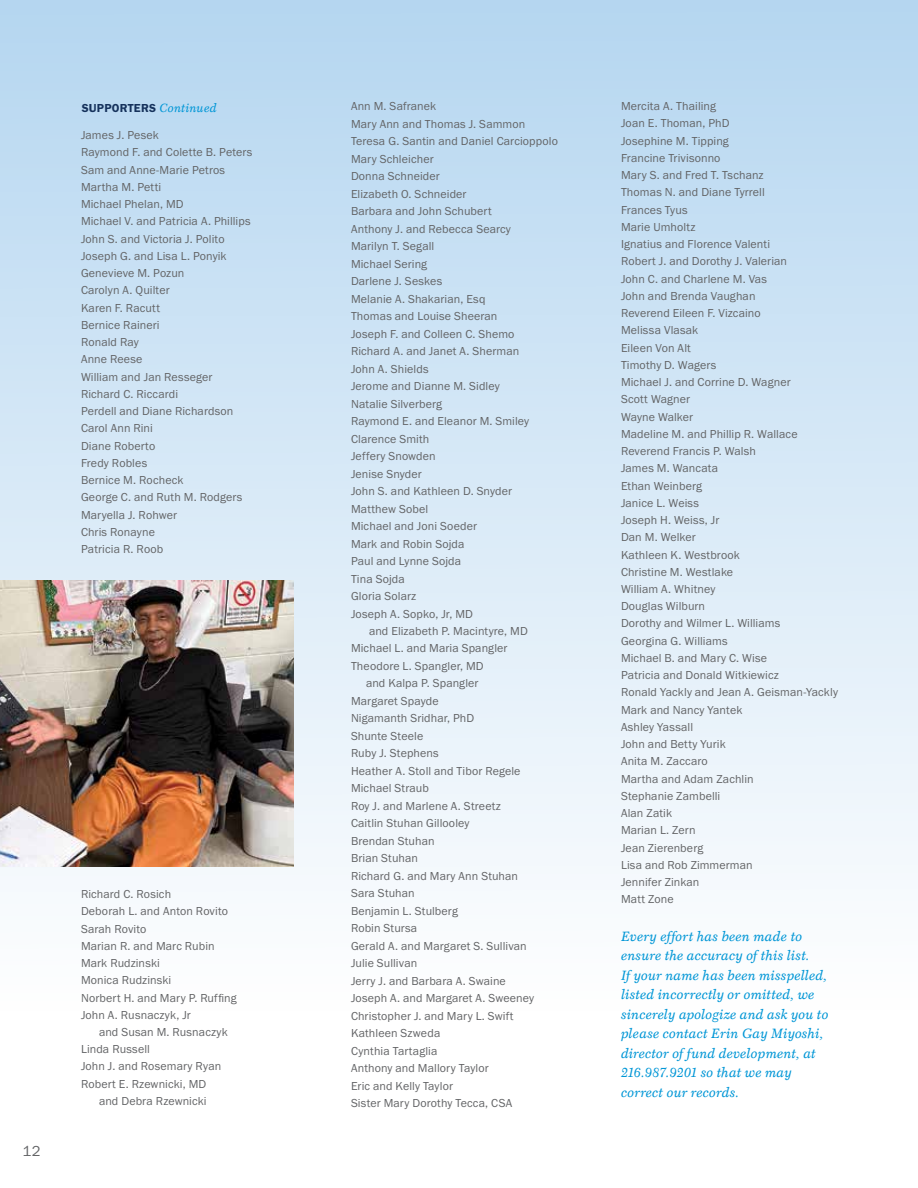
<style>
.page{position:relative;width:918px;height:1188px;background:#fff}
.page>*{position:absolute;margin:0;border:0;box-sizing:border-box;transform-origin:0 0}
.t1{font:15px "Franklin Gothic URW Boo";color:#636466}
.t2{font:italic 13.5px/19.5px "Mt.Augustine";letter-spacing:.03em;color:#0096d6}
.t3{font:12px/17.2px "Franklin Gothic URW Boo";letter-spacing:.01em;color:#636466}
.t4{font:12px "Franklin Gothic URW Dem";letter-spacing:.015em;color:#16325c}
.s1{font-family:"Mt.Augustine";font-style:italic;color:#0096d6}
</style>
<div class="page">
<div style="left:0;top:0;width:918px;height:1011px;background:linear-gradient(to bottom,#b5d6f0,#fefefe)"></div>
<img style="left:0;top:581px;width:294px;height:286px">
<p class="t4" style="left:82px;top:101px;width:136px">SUPPORTERS <span class="s1">Continued</span></p>
<p class="t3" style="left:81px;top:126px;width:173px">James J. Pesek<br>Raymond F. and Colette B. Peters<br>Sam and Anne-Marie Petros<br>Martha M. Petti<br>Michael Phelan, MD<br>Michael V. and Patricia A. Phillips<br>John S. and Victoria J. Polito<br>Joseph G. and Lisa L. Ponyik<br>Genevieve M. Pozun<br>Carolyn A. Quilter<br>Karen F. Racutt<br>Bernice Raineri<br>Ronald Ray<br>Anne Reese<br>William and Jan Resseger<br>Richard C. Riccardi<br>Perdell and Diane Richardson<br>Carol Ann Rini<br>Diane Roberto<br>Fredy Robles<br>Bernice M. Rocheck<br>George C. and Ruth M. Rodgers<br>Maryella J. Rohwer<br>Chris Ronayne<br>Patricia R. Roob</p>
<p class="t1" style="left:22px;top:1142px;width:20px">12</p>
<p class="t3" style="left:81px;top:885px;width:157px">Richard C. Rosich<br>Deborah L. and Anton Rovito<br>Sarah Rovito<br>Marian R. and Marc Rubin<br>Mark Rudzinski<br>Monica Rudzinski<br>Norbert H. and Mary P. Ruffing<br>John A. Rusnaczyk, Jr</p>
<p class="t3" style="left:99px;top:1023px;width:130px">and Susan M. Rusnaczyk</p>
<p class="t3" style="left:81px;top:1040px;width:70px">Linda Russell</p>
<p class="t3" style="left:81px;top:1058px;width:142px">John J. and Rosemary Ryan</p>
<p class="t3" style="left:81px;top:1075px;width:127px">Robert E. Rzewnicki, MD</p>
<p class="t3" style="left:99px;top:1092px;width:109px">and Debra Rzewnicki</p>
<p class="t3" style="left:351px;top:97px;width:87px">Ann M. Safranek</p>
<p class="t3" style="left:351px;top:115px;width:176px">Mary Ann and Thomas J. Sammon</p>
<p class="t3" style="left:351px;top:132px;width:208px">Teresa G. Santin and Daniel Carcioppolo</p>
<p class="t3" style="left:351px;top:150px;width:84px">Mary Schleicher</p>
<p class="t3" style="left:351px;top:167px;width:90px">Donna Schneider</p>
<p class="t3" style="left:351px;top:185px;width:117px">Elizabeth O. Schneider</p>
<p class="t3" style="left:351px;top:202px;width:142px">Barbara and John Schubert</p>
<p class="t3" style="left:351px;top:220px;width:161px">Anthony J. and Rebecca Searcy</p>
<p class="t3" style="left:351px;top:237px;width:85px">Marilyn T. Segall</p>
<p class="t3" style="left:351px;top:255px;width:78px">Michael Sering</p>
<p class="t3" style="left:351px;top:272px;width:93px">Darlene J. Seskes</p>
<p class="t3" style="left:351px;top:290px;width:136px">Melanie A. Shakarian, Esq</p>
<p class="t3" style="left:351px;top:307px;width:148px">Thomas and Louise Sheeran</p>
<p class="t3" style="left:351px;top:325px;width:165px">Joseph F. and Colleen C. Shemo</p>
<p class="t3" style="left:351px;top:342px;width:170px">Richard A. and Janet A. Sherman</p>
<p class="t3" style="left:351px;top:360px;width:79px">John A. Shields</p>
<p class="t3" style="left:351px;top:377px;width:150px">Jerome and Dianne M. Sidley</p>
<p class="t3" style="left:351px;top:395px;width:93px">Natalie Silverberg</p>
<p class="t3" style="left:351px;top:412px;width:180px">Raymond E. and Eleanor M. Smiley</p>
<p class="t3" style="left:351px;top:430px;width:80px">Clarence Smith</p>
<p class="t3" style="left:351px;top:447px;width:86px">Jeffery Snowden</p>
<p class="t3" style="left:351px;top:465px;width:72px">Jenise Snyder</p>
<p class="t3" style="left:351px;top:482px;width:163px">John S. and Kathleen D. Snyder</p>
<p class="t3" style="left:351px;top:500px;width:79px">Matthew Sobel</p>
<p class="t3" style="left:351px;top:517px;width:127px">Michael and Joni Soeder</p>
<p class="t3" style="left:351px;top:535px;width:115px">Mark and Robin Sojda</p>
<p class="t3" style="left:351px;top:552px;width:112px">Paul and Lynne Sojda</p>
<p class="t3" style="left:351px;top:570px;width:55px">Tina Sojda</p>
<p class="t3" style="left:351px;top:587px;width:67px">Gloria Solarz</p>
<p class="t3" style="left:351px;top:605px;width:123px">Joseph A. Sopko, Jr, MD</p>
<p class="t3" style="left:369px;top:622px;width:160px">and Elizabeth P. Macintyre, MD</p>
<p class="t3" style="left:351px;top:640px;width:158px">Michael L. and Maria Spangler</p>
<p class="t3" style="left:351px;top:657px;width:134px">Theodore L. Spangler, MD</p>
<p class="t3" style="left:366px;top:675px;width:114px">and Kalpa P. Spangler</p>
<p class="t3" style="left:351px;top:692px;width:89px">Margaret Spayde</p>
<p class="t3" style="left:351px;top:710px;width:125px">Nigamanth Sridhar, PhD</p>
<p class="t3" style="left:351px;top:727px;width:74px">Shunte Steele</p>
<p class="t3" style="left:351px;top:745px;width:89px">Ruby J. Stephens</p>
<p class="t3" style="left:351px;top:762px;width:171px">Heather A. Stoll and Tibor Regele</p>
<p class="t3" style="left:351px;top:780px;width:79px">Michael Straub</p>
<p class="t3" style="left:351px;top:797px;width:151px">Roy J. and Marlene A. Streetz</p>
<p class="t3" style="left:351px;top:815px;width:120px">Caitlin Stuhan Gillooley</p>
<p class="t3" style="left:351px;top:832px;width:85px">Brendan Stuhan</p>
<p class="t3" style="left:351px;top:850px;width:69px">Brian Stuhan</p>
<p class="t3" style="left:351px;top:867px;width:169px">Richard G. and Mary Ann Stuhan</p>
<p class="t3" style="left:351px;top:885px;width:65px">Sara Stuhan</p>
<p class="t3" style="left:351px;top:902px;width:108px">Benjamin L. Stulberg</p>
<p class="t3" style="left:351px;top:920px;width:68px">Robin Stursa</p>
<p class="t3" style="left:351px;top:937px;width:177px">Gerald A. and Margaret S. Sullivan</p>
<p class="t3" style="left:351px;top:955px;width:68px">Julie Sullivan</p>
<p class="t3" style="left:351px;top:972px;width:156px">Jerry J. and Barbara A. Swaine</p>
<p class="t3" style="left:351px;top:990px;width:185px">Joseph A. and Margaret A. Sweeney</p>
<p class="t3" style="left:351px;top:1007px;width:164px">Christopher J. and Mary L. Swift</p>
<p class="t3" style="left:351px;top:1025px;width:91px">Kathleen Szweda</p>
<p class="t3" style="left:351px;top:1042px;width:88px">Cynthia Tartaglia</p>
<p class="t3" style="left:351px;top:1060px;width:139px">Anthony and Mallory Taylor</p>
<p class="t3" style="left:351px;top:1077px;width:103px">Eric and Kelly Taylor</p>
<p class="t3" style="left:351px;top:1095px;width:163px">Sister Mary Dorothy Tecca, CSA</p>
<p class="t3" style="left:621px;top:97px;width:218px">Mercita A. Thailing<br>Joan E. Thoman, PhD<br>Josephine M. Tipping<br>Francine Trivisonno<br>Mary S. and Fred T. Tschanz<br>Thomas N. and Diane Tyrrell<br>Frances Tyus<br>Marie Umholtz<br>Ignatius and Florence Valenti<br>Robert J. and Dorothy J. Valerian<br>John C. and Charlene M. Vas<br>John and Brenda Vaughan<br>Reverend Eileen F. Vizcaino<br>Melissa Vlasak<br>Eileen Von Alt<br>Timothy D. Wagers<br>Michael J. and Corrine D. Wagner<br>Scott Wagner<br>Wayne Walker<br>Madeline M. and Phillip R. Wallace<br>Reverend Francis P. Walsh<br>James M. Wancata<br>Ethan Weinberg<br>Janice L. Weiss<br>Joseph H. Weiss, Jr<br>Dan M. Welker<br>Kathleen K. Westbrook<br>Christine M. Westlake<br>William A. Whitney<br>Douglas Wilburn<br>Dorothy and Wilmer L. Williams<br>Georgina G. Williams<br>Michael B. and Mary C. Wise<br>Patricia and Donald Witkiewicz<br>Ronald Yackly and Jean A. Geisman-Yackly<br>Mark and Nancy Yantek<br>Ashley Yassall<br>John and Betty Yurik<br>Anita M. Zaccaro<br>Martha and Adam Zachlin<br>Stephanie Zambelli<br>Alan Zatik<br>Marian L. Zern<br>Jean Zierenberg<br>Lisa and Rob Zimmerman<br>Jennifer Zinkan<br>Matt Zone</p>
<p class="t2" style="left:621px;top:927px;width:209px">Every effort has been made to ensure the accuracy of this list.<br>If your name has been misspelled, listed incorrectly or omitted, we sincerely apologize and ask you to please contact Erin Gay Miyoshi, director of fund development, at<br>216.987.9201 so that we may correct our records.</p>
</div>
